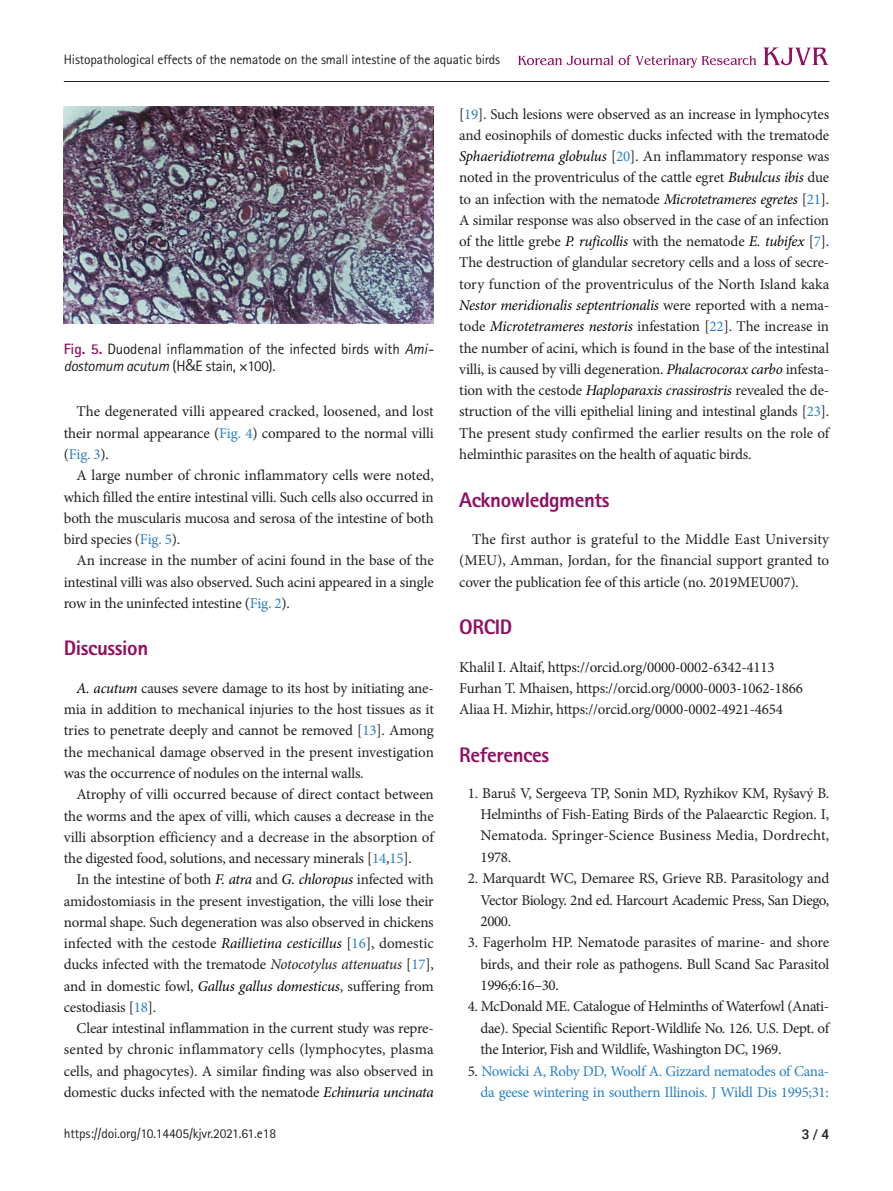
<style>
.page{position:relative;width:893px;height:1191px;background:#fff}
.page>*{position:absolute;margin:0;border:0;box-sizing:border-box;transform-origin:0 0}
.t1{font:800 21px "Rotis Sans Serif Std";letter-spacing:-.02em;color:#900e60}
.t2{font:15px/21.3px "Minion Pro";letter-spacing:-.015em;color:#231f20;text-align:justify}
.t3{font:15px/21.3px "Minion Pro";letter-spacing:-.025em;color:#2a80c3;text-align:right}
.t4{font:15px/16.5px "Rotis Sans Serif Std";letter-spacing:-.01em;color:#231f20}
.t5{font:13.5px "Rotis Sans Serif Std";letter-spacing:-.01em;color:#231f20}
.t6{font:500 13.5px "Roboto";color:#231f20}
.s1{font-weight:700;color:#900e60}
.s2{font-style:italic}
.s3{font-family:"Ko Pub Dotum";font-weight:500}
.s4{color:#2a80c3}
.s5{font-style:italic;color:#040503}
.s6{color:#231f20}
</style>
<div class="page">
<hr style="left:64px;top:81px;width:765px;height:1px;background:#231f20">
<svg style="left:763px;top:47px;width:65px;height:18px"></svg>
<svg style="left:518px;top:55px;width:238px;height:13px"></svg>
<img style="left:64px;top:106px;width:370px;height:217px">
<p class="t5" style="left:64px;top:51px;width:438px">Histopathological effects of the nematode on the small intestine of the aquatic birds</p>
<p class="t4" style="left:64px;top:341px;width:371px"><span class="s1">Fig. 5.</span> Duodenal inflammation of the infected birds with <span class="s2">Ami&shy;dostomum acutum</span> (H<span class="s3">&amp;</span>E stain, ×100).</p>
<p class="t2" style="left:64px;top:401px;width:371px;text-indent:13px">The degenerated villi appeared cracked, loosened, and lost their normal appearance (<span class="s4">Fig. 4</span>) compared to the normal villi (<span class="s4">Fig. 3</span>).</p>
<p class="t2" style="left:64px;top:465px;width:371px;text-indent:13px">A large number of chronic inflammatory cells were noted, which filled the entire intestinal villi. Such cells also occurred in both the muscularis mucosa and serosa of the intestine of both bird species (<span class="s4">Fig. 5</span>).</p>
<p class="t2" style="left:64px;top:550px;width:371px;text-indent:13px">An increase in the number of acini found in the base of the intestinal villi was also observed. Such acini appeared in a single row in the uninfected intestine (<span class="s4">Fig. 2</span>).</p>
<h1 class="t1" style="left:64px;top:635px;width:86px">Discussion</h1>
<p class="t2" style="left:64px;top:677px;width:372px;text-indent:13px"><span class="s5">A. acutum</span> causes severe damage to its host by initiating ane&shy;mia in addition to mechanical injuries to the host tissues as it tries to penetrate deeply and cannot be removed [<span class="s4">13</span>]. Among the mechanical damage observed in the present investigation was the occurrence of nodules on the internal walls.</p>
<p class="t2" style="left:64px;top:784px;width:372px;text-indent:13px">Atrophy of villi occurred because of direct contact between the worms and the apex of villi, which causes a decrease in the villi absorption efficiency and a decrease in the absorption of the digested food, solutions, and necessary minerals [<span class="s4">14</span>,<span class="s4">15</span>].</p>
<p class="t2" style="left:64px;top:869px;width:372px;text-indent:13px">In the intestine of both <span class="s5">F. atra</span> and <span class="s5">G. chloropus</span> infected with amidostomiasis in the present investigation, the villi lose their normal shape. Such degeneration was also observed in chickens infected with the cestode <span class="s5">Raillietina cesticillus</span> [<span class="s4">16</span>], domestic ducks infected with the trematode <span class="s2">Notocotylus attenuatus</span> [<span class="s4">17</span>], and in domestic fowl, <span class="s5">Gallus gallus domesticus</span>, suffering from cestodiasis [<span class="s4">18</span>].</p>
<p class="t2" style="left:64px;top:1017px;width:371px;text-indent:13px">Clear intestinal inflammation in the current study was repre&shy;sented by chronic inflammatory cells (lymphocytes, plasma cells, and phagocytes). A similar finding was also observed in domestic ducks infected with the nematode <span class="s5">Echinuria uncinata</span></p>
<p class="t2" style="left:459px;top:103px;width:372px">[<span class="s4">19</span>]. Such lesions were observed as an increase in lymphocytes and eosinophils of domestic ducks infected with the trematode <span class="s5">Sphaeridiotrema globulus</span> [<span class="s4">20</span>]. An inflammatory response was noted in the proventriculus of the cattle egret <span class="s5">Bubulcus ibis</span> due to an infection with the nematode <span class="s5">Microtetrameres egretes</span> [<span class="s4">21</span>].<br>A similar response was also observed in the case of an infection of the little grebe <span class="s5">P. ruficollis</span> with the nematode <span class="s5">E. tubifex</span> [<span class="s4">7</span>].<br>The destruction of glandular secretory cells and a loss of secre&shy;tory function of the proventriculus of the North Island kaka <span class="s5">Nestor meridionalis septentrionalis</span> were reported with a nema&shy;tode <span class="s5">Microtetrameres nestoris</span> infestation [<span class="s4">22</span>]. The increase in the number of acini, which is found in the base of the intestinal villi, is caused by villi degeneration. <span class="s5">Phalacrocorax carbo</span> infesta&shy;tion with the cestode <span class="s5">Haploparaxis crassirostris</span> revealed the de&shy;struction of the villi epithelial lining and intestinal glands [<span class="s4">23</span>].<br>The present study confirmed the earlier results on the role of helminthic parasites on the health of aquatic birds.</p>
<h1 class="t1" style="left:459px;top:486px;width:152px">Acknowledgments</h1>
<p class="t2" style="left:459px;top:529px;width:372px;text-indent:13px">The first author is grateful to the Middle East University (MEU), Amman, Jordan, for the financial support granted to cover the publication fee of this article (no. 2019MEU007).</p>
<h1 class="t1" style="left:459px;top:613px;width:55px">ORCID</h1>
<p class="t2" style="left:459px;top:656px;width:345px;text-align:left">Khalil I. Altaif, https://orcid.org/0000-0002-6342-4113<br>Furhan T. Mhaisen, https://orcid.org/0000-0003-1062-1866<br>Aliaa H. Mizhir, https://orcid.org/0000-0002-4921-4654</p>
<h1 class="t1" style="left:459px;top:741px;width:91px">References</h1>
<p class="t2" style="left:480px;top:782px;width:350px;text-indent:-13px">1. Baruš V, Sergeeva TP, Sonin MD, Ryzhikov KM, Ryšavý B.<br>Helminths of Fish-Eating Birds of the Palaearctic Region. I, Nematoda. Springer-Science Business Media, Dordrecht, 1978.</p>
<p class="t2" style="left:480px;top:867px;width:350px;text-indent:-13px">2. Marquardt WC, Demaree RS, Grieve RB. Parasitology and Vector Biology. 2nd ed. Harcourt Academic Press, San Diego, 2000.</p>
<p class="t2" style="left:480px;top:932px;width:350px;text-indent:-13px">3. Fagerholm HP. Nematode parasites of marine- and shore birds, and their role as pathogens. Bull Scand Sac Parasitol 1996;6:16–30.</p>
<p class="t2" style="left:480px;top:996px;width:350px;text-indent:-13px">4. McDonald ME. Catalogue of Helminths of Waterfowl (Anati&shy;dae). Special Scientific Report-Wildlife No. 126. U.S. Dept. of the Interior, Fish and Wildlife, Washington DC, 1969.</p>
<p class="t3" style="left:468px;top:1060px;width:363px"><span class="s6">5.</span> Nowicki A, Roby DD, Woolf A. Gizzard nematodes of Cana&shy;da geese wintering in southern Illinois. J Wildl Dis 1995;31:</p>
<p class="t5" style="left:64px;top:1125px;width:214px">https://doi.org/10.14405/kjvr.2021.61.e18</p>
<p class="t6" style="left:802px;top:1124px;width:29px">3 / 4</p>
</div>
